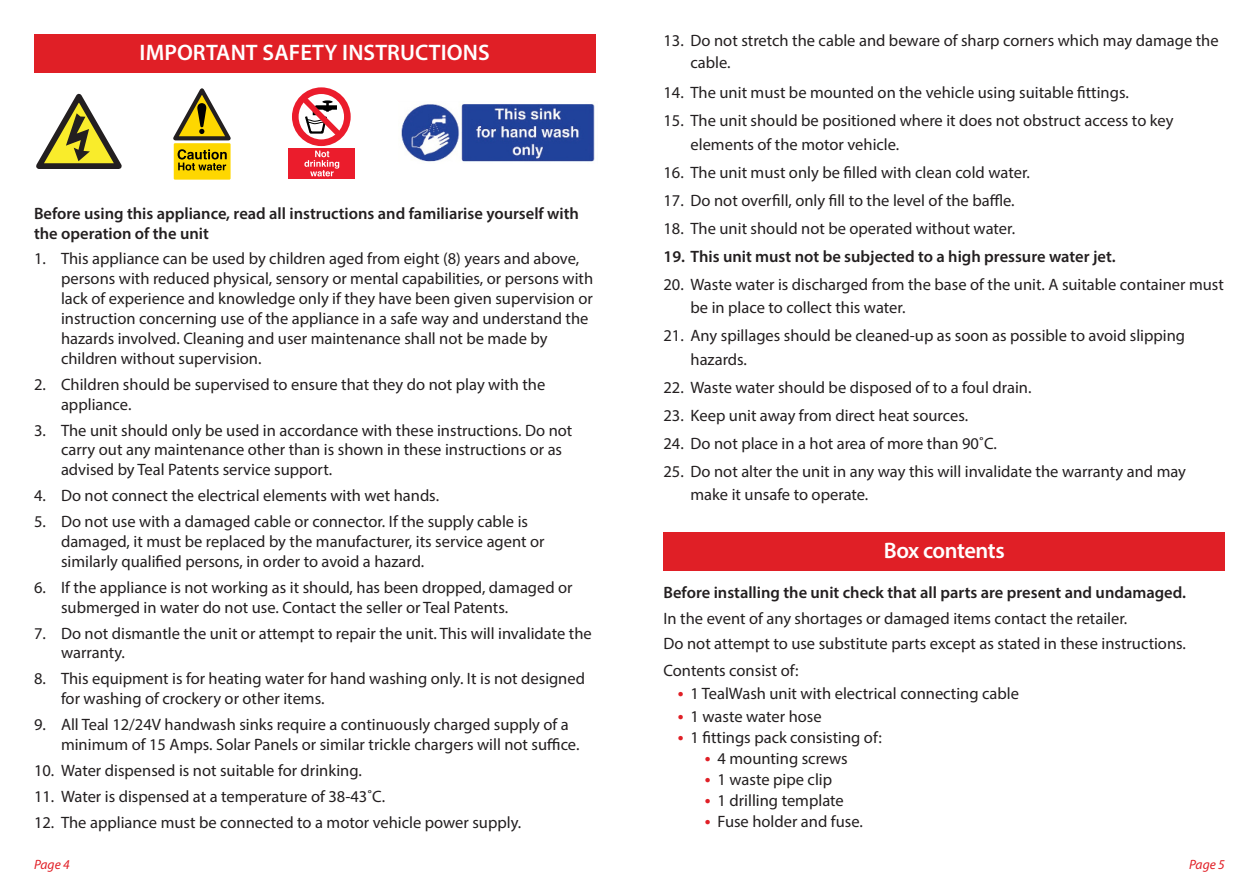
<style>
.page{position:relative;width:1259px;height:893px;background:#fff}
.page>*{position:absolute;margin:0;border:0;box-sizing:border-box;transform-origin:0 0}
.t1{font:600 22.5px "Myriad Pro";letter-spacing:.005em;color:#fff}
.t2{font:600 22.5px "Myriad Pro";letter-spacing:-.025em;color:#fff}
.t3{font:16.5px/20px "Myriad Pro";color:#231f20}
.t4{font:600 16.5px/20px "Myriad Pro";color:#231f20}
.t5{font:italic 13.5px "Myriad Pro";color:#e11f26}
.s1{font-weight:600;font-size:18.75px;color:#e01f26}
</style>
<div class="page">
<div style="left:34px;top:34px;width:561px;height:38px;background:#e01f26"></div>
<img style="left:401px;top:104px;width:194px;height:58px">
<div style="left:288px;top:149px;width:66px;height:30px;background:#eb1c2c"></div>
<svg style="left:292px;top:87px;width:59px;height:89px"></svg>
<div style="left:174px;top:143px;width:56px;height:37px;background:#fed700"></div>
<svg style="left:178px;top:149px;width:49px;height:22px"></svg>
<svg style="left:173px;top:88px;width:58px;height:53px"></svg>
<svg style="left:36px;top:93px;width:86px;height:76px"></svg>
<div style="left:663px;top:533px;width:562px;height:38px;background:#e01f26"></div>
<h1 class="t1" style="left:140px;top:43px;width:352px">IMPORTANT SAFETY INSTRUCTIONS</h1>
<p class="t4" style="left:34px;top:205px;width:546px">Before using this appliance, read all instructions and familiarise yourself with the operation of the unit</p>
<p class="t3" style="left:61px;top:250px;width:534px;text-indent:-27px">1. This appliance can be used by children aged from eight (8) years and above, persons with reduced physical, sensory or mental capabilities, or persons with lack of experience and knowledge only if they have been given supervision or instruction concerning use of the appliance in a safe way and understand the hazards involved. Cleaning and user maintenance shall not be made by children without supervision.</p>
<p class="t3" style="left:61px;top:376px;width:486px;text-indent:-27px">2. Children should be supervised to ensure that they do not play with the appliance.</p>
<p class="t3" style="left:61px;top:421px;width:513px;text-indent:-27px">3. The unit should only be used in accordance with these instructions. Do not carry out any maintenance other than is shown in these instructions or as advised by Teal Patents service support.</p>
<p class="t3" style="left:34px;top:487px;width:406px">4. Do not connect the electrical elements with wet hands.</p>
<p class="t3" style="left:61px;top:513px;width:485px;text-indent:-27px">5. Do not use with a damaged cable or connector. If the supply cable is damaged, it must be replaced by the manufacturer, its service agent or similarly qualified persons, in order to avoid a hazard.</p>
<p class="t3" style="left:61px;top:579px;width:513px;text-indent:-27px">6. If the appliance is not working as it should, has been dropped, damaged or submerged in water do not use. Contact the seller or Teal Patents.</p>
<p class="t3" style="left:61px;top:624px;width:532px;text-indent:-27px">7. Do not dismantle the unit or attempt to repair the unit. This will invalidate the warranty.</p>
<p class="t3" style="left:61px;top:670px;width:525px;text-indent:-27px">8. This equipment is for heating water for hand washing only. It is not designed for washing of crockery or other items.</p>
<p class="t3" style="left:61px;top:716px;width:520px;text-indent:-27px">9. All Teal 12/24V handwash sinks require a continuously charged supply of a minimum of 15 Amps. Solar Panels or similar trickle chargers will not suffice.</p>
<p class="t3" style="left:34px;top:762px;width:329px">10. Water dispensed is not suitable for drinking.</p>
<p class="t3" style="left:34px;top:788px;width:353px">11. Water is dispensed at a temperature of 38-43˚C.</p>
<p class="t3" style="left:34px;top:814px;width:489px">12. The appliance must be connected to a motor vehicle power supply.</p>
<p class="t5" style="left:34px;top:858px;width:37px">Page 4</p>
<p class="t3" style="left:690px;top:30px;width:530px;line-height:22.8px;text-indent:-27px">13. Do not stretch the cable and beware of sharp corners which may damage the cable.</p>
<p class="t3" style="left:663px;top:84px;width:467px">14. The unit must be mounted on the vehicle using suitable fittings.</p>
<p class="t3" style="left:690px;top:110px;width:485px;line-height:23.5px;text-indent:-27px">15. The unit should be positioned where it does not obstruct access to key elements of the motor vehicle.</p>
<p class="t3" style="left:663px;top:163px;width:368px">16. The unit must only be filled with clean cold water.</p>
<p class="t3" style="left:663px;top:191px;width:353px">17. Do not overfill, only fill to the level of the baffle.</p>
<p class="t3" style="left:663px;top:219px;width:353px">18. The unit should not be operated without water.</p>
<p class="t4" style="left:663px;top:247px;width:453px">19. This unit must not be subjected to a high pressure water jet.</p>
<p class="t3" style="left:690px;top:274px;width:535px;line-height:23.5px;text-indent:-27px">20. Waste water is discharged from the base of the unit. A suitable container must be in place to collect this water.</p>
<p class="t3" style="left:690px;top:325px;width:496px;line-height:23.5px;text-indent:-27px">21. Any spillages should be cleaned-up as soon as possible to avoid slipping hazards.</p>
<p class="t3" style="left:663px;top:378px;width:369px">22. Waste water should be disposed of to a foul drain.</p>
<p class="t3" style="left:663px;top:406px;width:306px">23. Keep unit away from direct heat sources.</p>
<p class="t3" style="left:663px;top:434px;width:335px">24. Do not place in a hot area of more than 90˚C.</p>
<p class="t3" style="left:690px;top:461px;width:497px;line-height:23.5px;text-indent:-27px">25. Do not alter the unit in any way this will invalidate the warranty and may make it unsafe to operate.</p>
<h1 class="t2" style="left:883px;top:541px;width:122px">Box contents</h1>
<p class="t4" style="left:663px;top:584px;width:524px">Before installing the unit check that all parts are present and undamaged.</p>
<p class="t3" style="left:663px;top:607px;width:524px;line-height:25.5px">In the event of any shortages or damaged items contact the retailer.<br>Do not attempt to use substitute parts except as stated in these instructions.</p>
<p class="t3" style="left:663px;top:662px;width:136px">Contents consist of:</p>
<p class="t3" style="left:678px;top:685px;width:343px"><span class="s1">•</span> 1 TealWash unit with electrical connecting cable</p>
<p class="t3" style="left:678px;top:707px;width:145px"><span class="s1">•</span> 1 waste water hose</p>
<p class="t3" style="left:678px;top:728px;width:205px"><span class="s1">•</span> 1 fittings pack consisting of:</p>
<p class="t3" style="left:705px;top:749px;width:144px"><span class="s1">•</span> 4 mounting screws</p>
<p class="t3" style="left:705px;top:771px;width:129px"><span class="s1">•</span> 1 waste pipe clip</p>
<p class="t3" style="left:705px;top:792px;width:141px"><span class="s1">•</span> 1 drilling template</p>
<p class="t3" style="left:705px;top:813px;width:160px"><span class="s1">•</span> Fuse holder and fuse.</p>
<p class="t5" style="left:1189px;top:858px;width:37px">Page 5</p>
</div>
